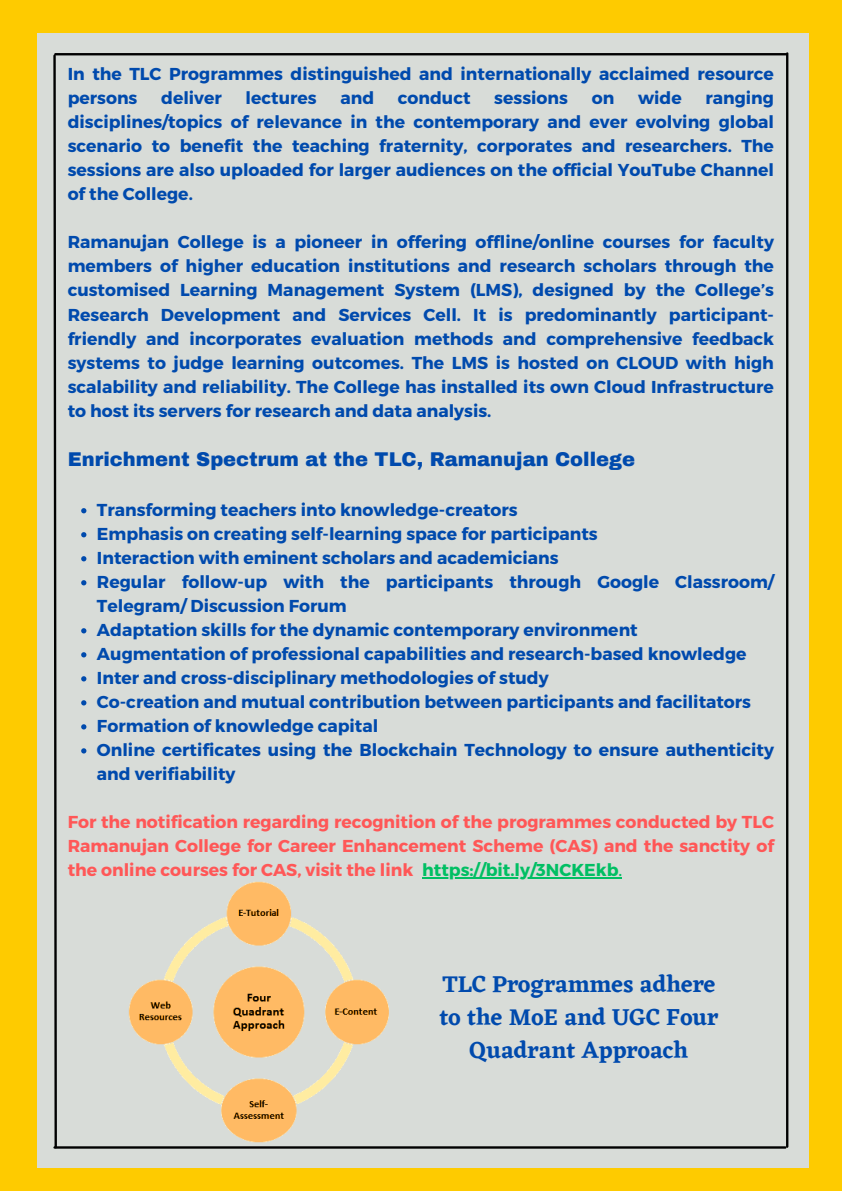
<style>
.page{position:relative;width:842px;height:1191px;background:#fff}
.page>*{position:absolute;margin:0;border:0;box-sizing:border-box;transform-origin:0 0}
.t1{font:600 23.7px/32.8px "Eczar";color:#004aad;text-align:center}
.t2{font:900 19.5px "Archivo";color:#004aad}
.t3{font:700 17.2px/24px "Montserrat";color:#004aad}
.t4{font:700 17.2px/24px "Montserrat";color:#ff5757;text-align:justify}
.s1{color:#00bf63}
.s2{font-weight:400;color:#00bf63}
</style>
<div class="page">
<div style="left:0;top:0;width:842px;height:1190px;background:#fecb00"></div>
<div style="left:37px;top:33px;width:771px;height:1133px;background:#d8dcd8"></div>
<hr style="left:786px;top:53px;width:2px;height:1093px;background:#000">
<hr style="left:55px;top:53px;width:731px;height:2px;background:#000">
<hr style="left:55px;top:1146px;width:730px;height:2px;background:#000">
<svg style="left:53px;top:53px;width:5px;height:1096px"></svg>
<img style="left:128px;top:881px;width:261px;height:261px">
<svg style="left:81px;top:508px;width:5px;height:5px"></svg>
<svg style="left:81px;top:532px;width:5px;height:5px"></svg>
<svg style="left:81px;top:556px;width:5px;height:5px"></svg>
<svg style="left:81px;top:580px;width:5px;height:5px"></svg>
<svg style="left:81px;top:628px;width:5px;height:5px"></svg>
<svg style="left:81px;top:652px;width:5px;height:5px"></svg>
<svg style="left:81px;top:676px;width:5px;height:5px"></svg>
<svg style="left:81px;top:700px;width:5px;height:5px"></svg>
<svg style="left:81px;top:724px;width:5px;height:5px"></svg>
<svg style="left:81px;top:748px;width:5px;height:5px"></svg>
<hr style="left:422px;top:877px;width:196px;height:1px;background:#00bf63">
<p class="t3" style="left:68px;top:61px;width:708px">In the TLC Programmes distinguished and internationally acclaimed resource persons</p>
<p class="t3" style="left:68px;top:85px;width:708px;text-align:justify;text-indent:638px">ranging disciplines/topics of relevance in the contemporary and ever evolving global scenario to benefit the teaching fraternity, corporates and researchers. The sessions are also uploaded for larger audiences on the official YouTube Channel of the College.</p>
<p class="t3" style="left:68px;top:229px;width:708px;text-align:justify">Ramanujan College is a pioneer in offering offline/online courses for faculty members of higher education institutions and research scholars through the customised Learning Management System (LMS), designed by the College’s Research Development and Services Cell. It is predominantly participant&shy;friendly and incorporates evaluation methods and comprehensive feedback systems to judge learning outcomes. The LMS is hosted on CLOUD with high scalability and reliability. The College has installed its own Cloud Infrastructure to host its servers for research and data analysis.</p>
<p class="t2" style="left:68px;top:449px;width:569px">Enrichment Spectrum at the TLC, Ramanujan College</p>
<p class="t3" style="left:97px;top:496px;width:678px">Transforming teachers into knowledge-creators<br>Emphasis on creating self-learning space for participants<br>Interaction with eminent scholars and academicians<br>Regular follow-up with the participants through Google Classroom/ Telegram/ Discussion Forum<br>Adaptation skills for the dynamic contemporary environment<br>Augmentation of professional capabilities and research-based knowledge Inter and cross-disciplinary methodologies of study<br>Co-creation and mutual contribution between participants and facilitators Formation of knowledge capital<br>Online certificates using the Blockchain Technology to ensure authenticity and verifiability</p>
<p class="t4" style="left:68px;top:808px;width:708px">For the notification regarding recognition of the programmes conducted by TLC Ramanujan College for Career Enhancement Scheme (CAS) and the sanctity of the online courses for CAS, visit the link <span class="s1">https://bit.ly/3NCKEkb</span><span class="s2">.</span></p>
<p class="t3" style="left:161px;top:85px;width:62px">deliver</p>
<p class="t3" style="left:246px;top:85px;width:73px">lectures</p>
<p class="t3" style="left:340px;top:85px;width:35px">and</p>
<p class="t3" style="left:398px;top:85px;width:74px">conduct</p>
<p class="t3" style="left:494px;top:85px;width:75px">sessions</p>
<p class="t3" style="left:592px;top:85px;width:24px">on</p>
<p class="t3" style="left:638px;top:85px;width:45px">wide</p>
<h1 class="t1" style="left:440px;top:967px;width:280px">TLC Programmes adhere to the MoE and UGC Four<br>Quadrant Approach</h1>
</div>
